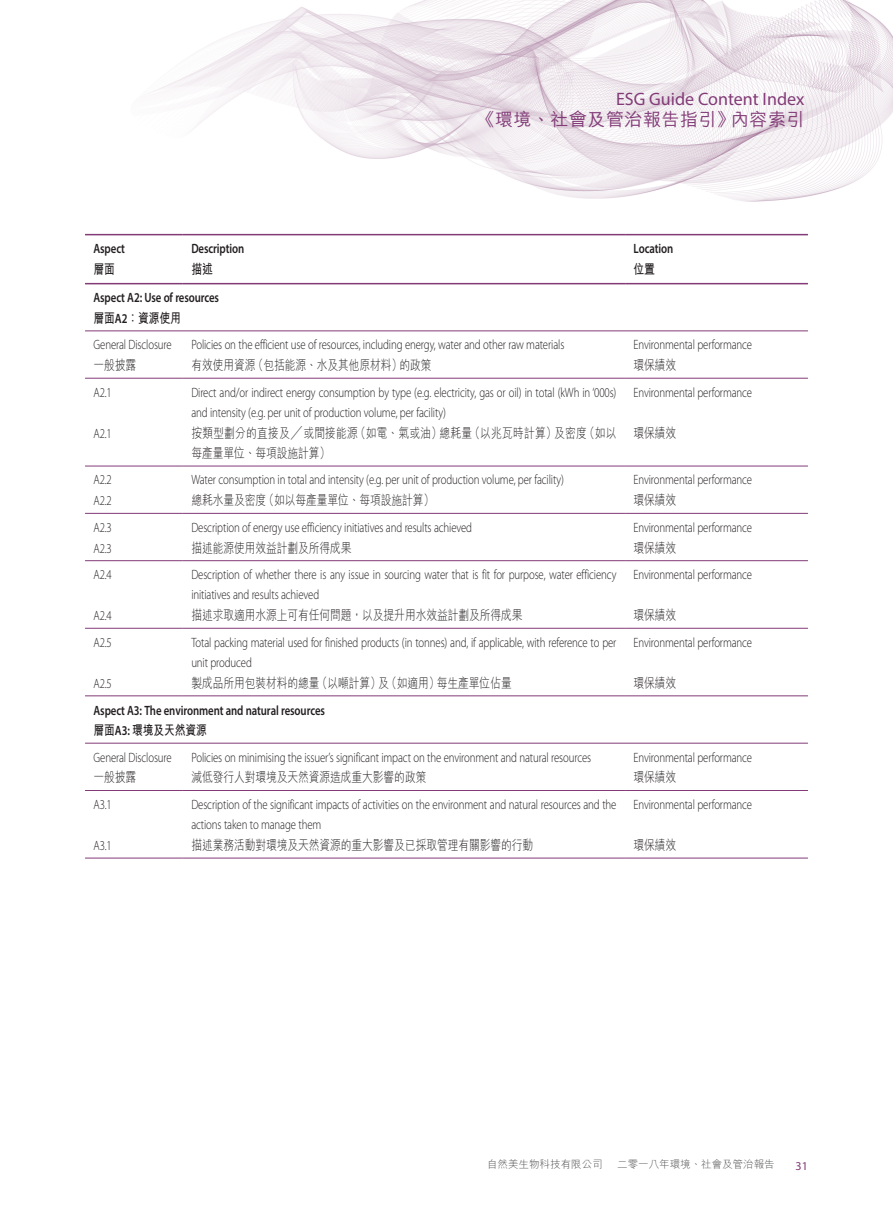
<style>
.page{position:relative;width:893px;height:1212px;background:#fff}
.page>*{position:absolute;margin:0;border:0;box-sizing:border-box;transform-origin:0 0}
.t1{font:18px "Myriad Pro";color:#823b77}
.t2{font:500 18px "M Hei HK";letter-spacing:.03em;color:#823b77}
.t3{font:300 13.5px/20.2px "Myriad Pro";letter-spacing:-.01em;color:#231f20;scale:.8 1}
.t4{font:300 13.5px "M Hei HK";letter-spacing:-.01em;color:#231f20;scale:.8 1}
.t5{font:600 13.5px "Myriad Pro";letter-spacing:-.01em;color:#231f20;scale:.8 1}
.t6{font:300 13.5px/20.2px "M Hei HK";letter-spacing:.015em;color:#231f20;scale:.8 1}
.t7{font:700 13.5px "M Hei HK";letter-spacing:-.01em;color:#231f20;scale:.8 1}
.t8{font:12px "Myriad Pro";color:#823b77}
.t9{font:300 10.5px "M Hei HK";color:#4b4c4d}
.s1{font-family:"Myriad Pro";font-weight:600}
</style>
<div class="page">
<img style="left:87px;top:0;width:806px;height:285px">
<hr style="left:85px;top:234px;width:98px;height:1px;background:#823b77">
<hr style="left:183px;top:234px;width:442px;height:1px;background:#823b77">
<hr style="left:625px;top:234px;width:183px;height:1px;background:#823b77">
<hr style="left:85px;top:283px;width:98px;height:1px;background:#823b77">
<hr style="left:183px;top:283px;width:442px;height:1px;background:#823b77">
<hr style="left:625px;top:283px;width:183px;height:1px;background:#823b77">
<hr style="left:85px;top:330px;width:723px;height:1px;background:#823b77">
<hr style="left:85px;top:378px;width:98px;height:1px;background:#823b77">
<hr style="left:183px;top:378px;width:442px;height:1px;background:#823b77">
<hr style="left:625px;top:378px;width:183px;height:1px;background:#823b77">
<hr style="left:85px;top:466px;width:98px;height:1px;background:#823b77">
<hr style="left:183px;top:466px;width:442px;height:1px;background:#823b77">
<hr style="left:625px;top:466px;width:183px;height:1px;background:#823b77">
<hr style="left:85px;top:513px;width:98px;height:1px;background:#823b77">
<hr style="left:183px;top:513px;width:442px;height:1px;background:#823b77">
<hr style="left:625px;top:513px;width:183px;height:1px;background:#823b77">
<hr style="left:85px;top:560px;width:98px;height:1px;background:#823b77">
<hr style="left:183px;top:560px;width:442px;height:1px;background:#823b77">
<hr style="left:625px;top:560px;width:183px;height:1px;background:#823b77">
<hr style="left:85px;top:628px;width:98px;height:1px;background:#823b77">
<hr style="left:183px;top:628px;width:442px;height:1px;background:#823b77">
<hr style="left:625px;top:628px;width:183px;height:1px;background:#823b77">
<hr style="left:85px;top:695px;width:98px;height:1px;background:#823b77">
<hr style="left:183px;top:695px;width:442px;height:1px;background:#823b77">
<hr style="left:625px;top:695px;width:183px;height:1px;background:#823b77">
<hr style="left:85px;top:743px;width:723px;height:1px;background:#823b77">
<hr style="left:85px;top:790px;width:98px;height:1px;background:#823b77">
<hr style="left:183px;top:790px;width:442px;height:1px;background:#823b77">
<hr style="left:625px;top:790px;width:183px;height:1px;background:#823b77">
<hr style="left:85px;top:858px;width:98px;height:1px;background:#823b77">
<hr style="left:183px;top:858px;width:442px;height:1px;background:#823b77">
<hr style="left:625px;top:858px;width:183px;height:1px;background:#823b77">
<h1 class="t1" style="left:616px;top:88px;width:190px">ESG Guide Content Index</h1>
<h1 class="t2" style="left:476px;top:106px;width:330px">《環境、社會及管治報告指引》內容索引</h1>
<p class="t5" style="left:94px;top:240px;width:41px">Aspect</p>
<p class="t5" style="left:191px;top:240px;width:68px">Description</p>
<p class="t5" style="left:634px;top:240px;width:51px">Location</p>
<p class="t7" style="left:94px;top:259px;width:28px">層面</p>
<p class="t7" style="left:191px;top:259px;width:28px">描述</p>
<p class="t7" style="left:634px;top:259px;width:28px">位置</p>
<p class="t5" style="left:94px;top:289px;width:158px">Aspect A2: Use of resources</p>
<p class="t7" style="left:94px;top:308px;width:111px">層面<span class="s1">A2</span>：資源使用</p>
<p class="t3" style="left:94px;top:335px;width:99px">General Disclosure</p>
<p class="t3" style="left:191px;top:335px;width:468px">Policies on the efficient use of resources, including energy, water and other raw materials</p>
<p class="t3" style="left:634px;top:335px;width:150px">Environmental performance</p>
<p class="t4" style="left:94px;top:356px;width:55px">一般披露</p>
<p class="t4" style="left:191px;top:356px;width:302px">有效使用資源（包括能源、水及其他原材料）的政策</p>
<p class="t4" style="left:634px;top:356px;width:55px">環保績效</p>
<p class="t3" style="left:94px;top:382px;width:24px">A2.1</p>
<p class="t3" style="left:191px;top:382px;width:533px">Direct and/or indirect energy consumption by type (e.g. electricity, gas or oil) in total (kWh in ‘000s) and intensity (e.g. per unit of production volume, per facility)</p>
<p class="t3" style="left:634px;top:382px;width:150px">Environmental performance</p>
<p class="t3" style="left:94px;top:423px;width:24px">A2.1</p>
<p class="t6" style="left:191px;top:422px;width:533px">按類型劃分的直接及╱或間接能源（如電、氣或油）總耗量（以兆瓦時計算）及密度（如以每產量單位、每項設施計算）</p>
<p class="t4" style="left:634px;top:423px;width:55px">環保績效</p>
<p class="t3" style="left:94px;top:470px;width:24px">A2.2</p>
<p class="t3" style="left:191px;top:470px;width:467px">Water consumption in total and intensity (e.g. per unit of production volume, per facility)</p>
<p class="t3" style="left:634px;top:470px;width:150px">Environmental performance</p>
<p class="t3" style="left:94px;top:491px;width:24px">A2.2</p>
<p class="t4" style="left:191px;top:491px;width:305px">總耗水量及密度（如以每產量單位、每項設施計算）</p>
<p class="t4" style="left:634px;top:491px;width:55px">環保績效</p>
<p class="t3" style="left:94px;top:517px;width:24px">A2.3</p>
<p class="t3" style="left:191px;top:517px;width:353px">Description of energy use efficiency initiatives and results achieved</p>
<p class="t3" style="left:634px;top:517px;width:150px">Environmental performance</p>
<p class="t3" style="left:94px;top:538px;width:24px">A2.3</p>
<p class="t4" style="left:191px;top:538px;width:202px">描述能源使用效益計劃及所得成果</p>
<p class="t4" style="left:634px;top:538px;width:55px">環保績效</p>
<p class="t3" style="left:94px;top:565px;width:24px">A2.4</p>
<p class="t3" style="left:191px;top:565px;width:533px">Description of whether there is any issue in sourcing water that is fit for purpose, water efficiency initiatives and results achieved</p>
<p class="t3" style="left:634px;top:565px;width:150px">Environmental performance</p>
<p class="t3" style="left:94px;top:606px;width:24px">A2.4</p>
<p class="t4" style="left:191px;top:606px;width:416px">描述求取適用水源上可有任何問題，以及提升用水效益計劃及所得成果</p>
<p class="t4" style="left:634px;top:606px;width:55px">環保績效</p>
<p class="t3" style="left:94px;top:632px;width:24px">A2.5</p>
<p class="t3" style="left:191px;top:632px;width:533px">Total packing material used for finished products (in tonnes) and, if applicable, with reference to per unit produced</p>
<p class="t3" style="left:634px;top:632px;width:150px">Environmental performance</p>
<p class="t3" style="left:94px;top:673px;width:24px">A2.5</p>
<p class="t4" style="left:191px;top:673px;width:402px">製成品所用包裝材料的總量（以噸計算）及（如適用）每生產單位佔量</p>
<p class="t4" style="left:634px;top:673px;width:55px">環保績效</p>
<p class="t5" style="left:94px;top:702px;width:291px">Aspect A3: The environment and natural resources</p>
<p class="t7" style="left:94px;top:720px;width:143px">層面<span class="s1">A3:</span> 環境及天然資源</p>
<p class="t3" style="left:94px;top:747px;width:99px">General Disclosure</p>
<p class="t3" style="left:191px;top:747px;width:501px">Policies on minimising the issuer’s significant impact on the environment and natural resources</p>
<p class="t3" style="left:634px;top:747px;width:150px">Environmental performance</p>
<p class="t4" style="left:94px;top:768px;width:55px">一般披露</p>
<p class="t4" style="left:191px;top:768px;width:295px">減低發行人對環境及天然資源造成重大影響的政策</p>
<p class="t4" style="left:634px;top:768px;width:55px">環保績效</p>
<p class="t3" style="left:94px;top:794px;width:24px">A3.1</p>
<p class="t3" style="left:191px;top:794px;width:533px">Description of the significant impacts of activities on the environment and natural resources and the actions taken to manage them</p>
<p class="t3" style="left:634px;top:794px;width:150px">Environmental performance</p>
<p class="t3" style="left:94px;top:835px;width:24px">A3.1</p>
<p class="t4" style="left:191px;top:835px;width:429px">描述業務活動對環境及天然資源的重大影響及已採取管理有關影響的行動</p>
<p class="t4" style="left:634px;top:835px;width:55px">環保績效</p>
<p class="t9" style="left:487px;top:1157px;width:117px">自然美生物科技有限公司</p>
<p class="t9" style="left:617px;top:1157px;width:159px">二零一八年環境、社會及管治報告</p>
<p class="t8" style="left:796px;top:1158px;width:14px">31</p>
</div>
